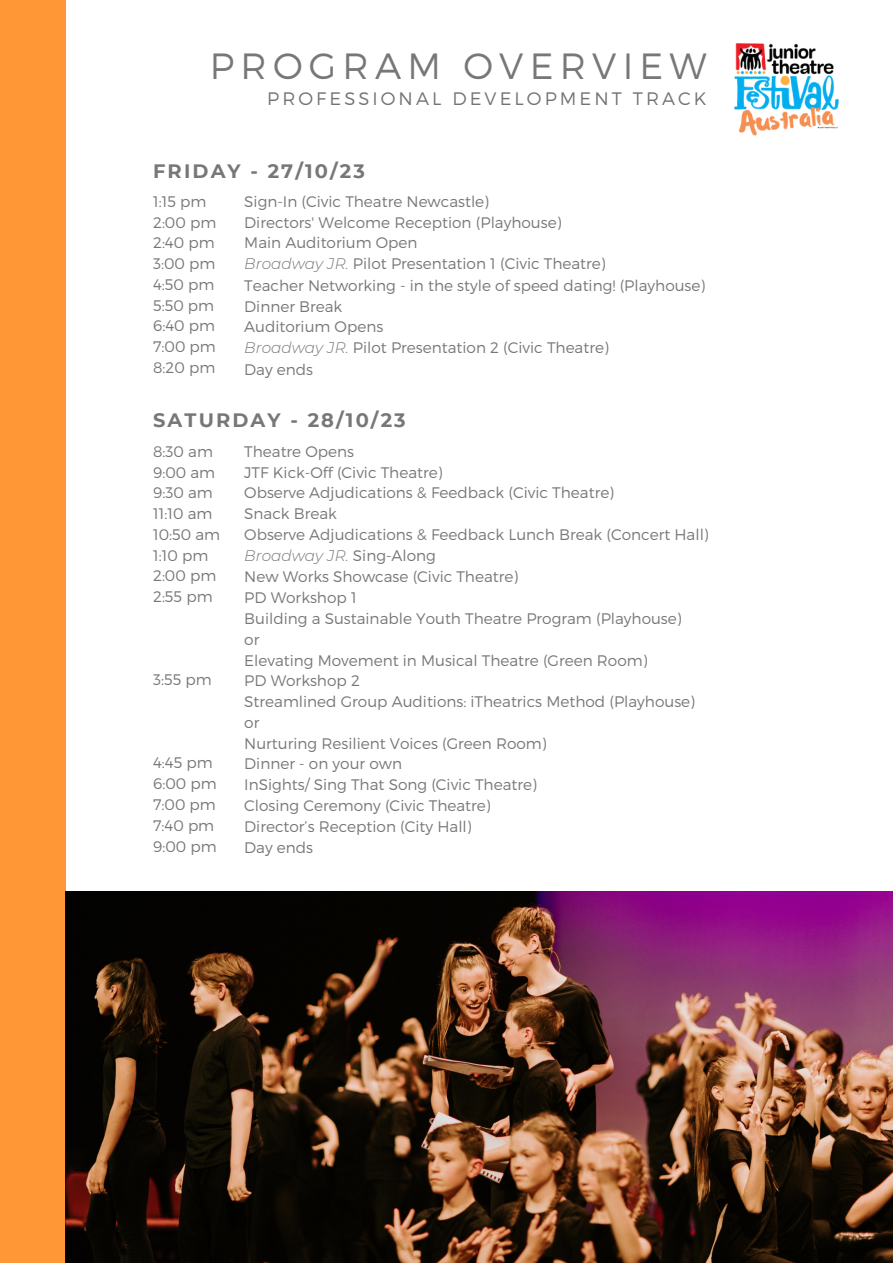
<style>
.page{position:relative;width:893px;height:1264px;background:#fff}
.page>*{position:absolute;margin:0;border:0;box-sizing:border-box;transform-origin:0 0}
.t1{font:300 36.45px "Montserrat";letter-spacing:.17em;color:#777}
.t2{font:700 19.35px "Montserrat";letter-spacing:.11em;color:#777}
.t3{font:300 18px "Montserrat";letter-spacing:.17em;color:#737373}
.t4{font:300 15.3px "Montserrat";color:#777}
.t5{font:italic 300 15.3px "Montserrat";color:#777}
.s1{font-style:italic}
.s2{font-style:normal}
</style>
<div class="page">
<div style="left:0;top:0;width:66px;height:1262px;background:#ff9737"></div>
<img style="left:734px;top:43px;width:105px;height:93px">
<img style="left:65px;top:891px;width:827px;height:371px">
<p class="t1" style="left:210px;top:42px;width:498px">PROGRAM OVERVIEW</p>
<p class="t3" style="left:267px;top:87px;width:440px">PROFESSIONAL DEVELOPMENT TRACK</p>
<p class="t2" style="left:153px;top:160px;width:213px">FRIDAY - 27/10/23</p>
<p class="t4" style="left:244px;top:191px;width:246px">Sign-In (Civic Theatre Newcastle)</p>
<p class="t4" style="left:244px;top:212px;width:319px">Directors' Welcome Reception (Playhouse)</p>
<p class="t4" style="left:244px;top:233px;width:175px">Main Auditorium Open</p>
<p class="t4" style="left:244px;top:254px;width:363px"><span class="s1">Broadway JR.</span> Pilot Presentation 1 (Civic Theatre)</p>
<p class="t4" style="left:244px;top:275px;width:462px">Teacher Networking - in the style of speed dating! (Playhouse)</p>
<p class="t4" style="left:244px;top:296px;width:100px">Dinner Break</p>
<p class="t4" style="left:244px;top:317px;width:140px">Auditorium Opens</p>
<p class="t4" style="left:244px;top:338px;width:366px"><span class="s1">Broadway JR.</span> Pilot Presentation 2 (Civic Theatre)</p>
<p class="t4" style="left:244px;top:359px;width:70px">Day ends</p>
<p class="t2" style="left:153px;top:408px;width:254px">SATURDAY - 28/10/23</p>
<p class="t4" style="left:244px;top:441px;width:111px">Theatre Opens</p>
<p class="t4" style="left:244px;top:462px;width:200px">JTF Kick-Off (Civic Theatre)</p>
<p class="t4" style="left:244px;top:483px;width:371px">Observe Adjudications &amp; Feedback (Civic Theatre)</p>
<p class="t4" style="left:244px;top:503px;width:94px">Snack Break</p>
<p class="t4" style="left:244px;top:524px;width:466px">Observe Adjudications &amp; Feedback Lunch Break (Concert Hall)</p>
<p class="t5" style="left:244px;top:546px;width:193px">Broadway JR. <span class="s2">Sing-Along</span></p>
<p class="t4" style="left:244px;top:567px;width:275px">New Works Showcase (Civic Theatre)</p>
<p class="t4" style="left:244px;top:588px;width:114px">PD Workshop 1</p>
<p class="t4" style="left:244px;top:608px;width:439px">Building a Sustainable Youth Theatre Program (Playhouse)</p>
<p class="t4" style="left:244px;top:629px;width:17px">or</p>
<p class="t4" style="left:244px;top:650px;width:405px">Elevating Movement in Musical Theatre (Green Room)</p>
<p class="t4" style="left:244px;top:671px;width:117px">PD Workshop 2</p>
<p class="t4" style="left:244px;top:691px;width:452px">Streamlined Group Auditions: iTheatrics Method (Playhouse)</p>
<p class="t4" style="left:244px;top:712px;width:17px">or</p>
<p class="t4" style="left:244px;top:733px;width:304px">Nurturing Resilient Voices (Green Room)</p>
<p class="t4" style="left:244px;top:754px;width:159px">Dinner - on your own</p>
<p class="t4" style="left:244px;top:774px;width:294px">InSights/ Sing That Song (Civic Theatre)</p>
<p class="t4" style="left:244px;top:795px;width:248px">Closing Ceremony (Civic Theatre)</p>
<p class="t4" style="left:244px;top:816px;width:229px">Director’s Reception (City Hall)</p>
<p class="t4" style="left:244px;top:837px;width:70px">Day ends</p>
<p class="t4" style="left:153px;top:191px;width:55px">1:15 pm</p>
<p class="t4" style="left:153px;top:212px;width:65px">2:00 pm</p>
<p class="t4" style="left:153px;top:233px;width:63px">2:40 pm</p>
<p class="t4" style="left:153px;top:254px;width:64px">3:00 pm</p>
<p class="t4" style="left:153px;top:274px;width:63px">4:50 pm</p>
<p class="t4" style="left:153px;top:295px;width:63px">5:50 pm</p>
<p class="t4" style="left:153px;top:316px;width:63px">6:40 pm</p>
<p class="t4" style="left:153px;top:337px;width:64px">7:00 pm</p>
<p class="t4" style="left:153px;top:357px;width:64px">8:20 pm</p>
<p class="t4" style="left:153px;top:441px;width:61px">8:30 am</p>
<p class="t4" style="left:153px;top:462px;width:63px">9:00 am</p>
<p class="t4" style="left:153px;top:483px;width:61px">9:30 am</p>
<p class="t4" style="left:153px;top:503px;width:61px">11:10 am</p>
<p class="t4" style="left:153px;top:524px;width:69px">10:50 am</p>
<p class="t4" style="left:153px;top:545px;width:57px">1:10 pm</p>
<p class="t4" style="left:153px;top:566px;width:65px">2:00 pm</p>
<p class="t4" style="left:153px;top:587px;width:61px">2:55 pm</p>
<p class="t4" style="left:153px;top:670px;width:60px">3:55 pm</p>
<p class="t4" style="left:153px;top:753px;width:61px">4:45 pm</p>
<p class="t4" style="left:153px;top:773px;width:65px">6:00 pm</p>
<p class="t4" style="left:153px;top:794px;width:64px">7:00 pm</p>
<p class="t4" style="left:153px;top:815px;width:63px">7:40 pm</p>
<p class="t4" style="left:153px;top:836px;width:65px">9:00 pm</p>
</div>
